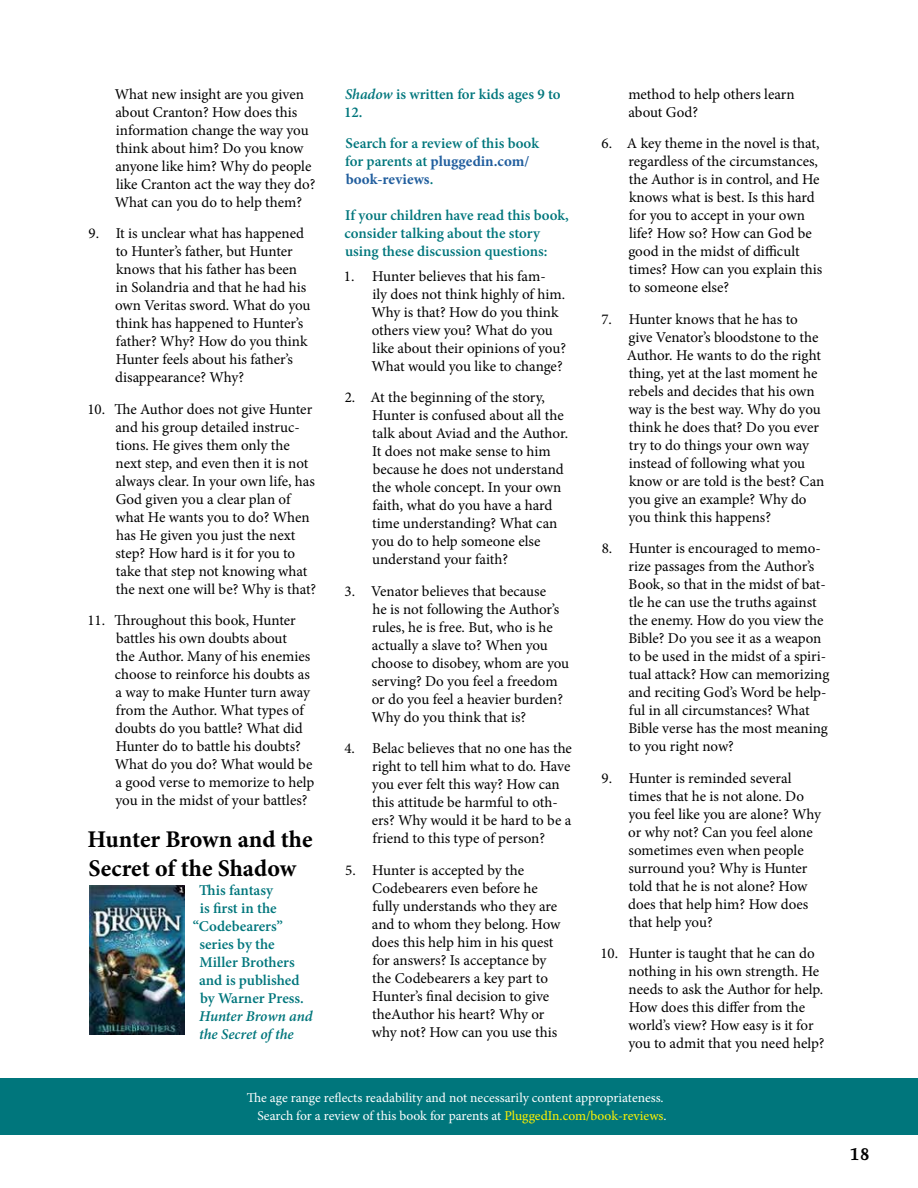
<style>
.page{position:relative;width:918px;height:1188px;background:#fff}
.page>*{position:absolute;margin:0;border:0;box-sizing:border-box;transform-origin:0 0}
.t1{font:700 24px/28.8px "Minion Pro";color:#000}
.t2{font:700 20.25px "Atma Serif OT";color:#000}
.t3{font:15px/18px "Minion Pro";letter-spacing:-.005em;color:#000}
.t4{font:600 15px/18px "Minion Pro";color:#00767c}
.t5{font:italic 600 15px/18px "Minion Pro";letter-spacing:-.005em;color:#00767c}
.t6{font:13.5px/18.3px "Minion Pro";letter-spacing:-.005em;color:#fff;text-align:right}
.s1{font-style:italic}
.s2{font-weight:700;color:#215e9e}
.s3{color:#fff200}
</style>
<div class="page">
<div style="left:0;top:1078px;width:918px;height:56px;background:#00767c"></div>
<img style="left:90px;top:886px;width:95px;height:149px">
<p class="t3" style="left:115px;top:85px;width:202px">What new insight are you given about Cranton? How does this information change the way you think about him? Do you know anyone like him? Why do people like Cranton act the way they do?<br>What can you do to help them?</p>
<p class="t3" style="left:115px;top:224px;width:197px;text-indent:-27px">9. It is unclear what has happened to Hunter’s father, but Hunter knows that his father has been in Solandria and that he had his own Veritas sword. What do you think has happened to Hunter’s father? Why? How do you think<br>Hunter feels about his father’s disappearance? Why?</p>
<p class="t3" style="left:115px;top:400px;width:202px;text-indent:-28px">10. The Author does not give Hunter and his group detailed instruc&shy;tions. He gives them only the next step, and even then it is not always clear. In your own life, has<br>God given you a clear plan of what He wants you to do? When has He given you just the next step? How hard is it for you to take that step not knowing what the next one will be? Why is that?</p>
<p class="t3" style="left:115px;top:611px;width:201px;text-indent:-28px">11. Throughout this book, Hunter battles his own doubts about<br>the Author. Many of his enemies choose to reinforce his doubts as a way to make Hunter turn away from the Author. What types of doubts do you battle? What did<br>Hunter do to battle his doubts?<br>What do you do? What would be a good verse to memorize to help you in the midst of your battles?</p>
<h1 class="t1" style="left:88px;top:825px;width:226px">Hunter Brown and the<br>Secret of the Shadow</h1>
<p class="t4" style="left:199px;top:881px;width:75px">This fantasy</p>
<p class="t4" style="left:200px;top:899px;width:78px">is first in the</p>
<p class="t4" style="left:193px;top:917px;width:91px">“Codebearers”</p>
<p class="t4" style="left:199px;top:935px;width:77px">series by the</p>
<p class="t4" style="left:200px;top:953px;width:97px">Miller Brothers</p>
<p class="t4" style="left:199px;top:971px;width:102px">and is published</p>
<p class="t4" style="left:200px;top:989px;width:105px">by Warner Press.</p>
<p class="t5" style="left:199px;top:1007px;width:115px">Hunter Brown and the Secret of the</p>
<p class="t4" style="left:344px;top:85px;width:218px"><span class="s1">Shadow</span> is written for kids ages 9 to<br>12.</p>
<p class="t4" style="left:345px;top:134px;width:195px">Search for a review of this book for parents at <span class="s2">pluggedin.com/ book-reviews</span>.</p>
<p class="t4" style="left:345px;top:206px;width:226px">If your children have read this book, consider talking about the story using these discussion questions:</p>
<p class="t3" style="left:371px;top:267px;width:196px;text-indent:-28px">1. Hunter believes that his fam-<br>ily does not think highly of him.<br>Why is that? How do you think others view you? What do you like about their opinions of you?<br>What would you like to change?</p>
<p class="t3" style="left:372px;top:389px;width:196px;text-indent:-27px">2. At the beginning of the story,<br>Hunter is confused about all the talk about Aviad and the Author.<br>It does not make sense to him because he does not understand the whole concept. In your own faith, what do you have a hard time understanding? What can you do to help someone else understand your faith?</p>
<p class="t3" style="left:371px;top:582px;width:199px;text-indent:-27px">3. Venator believes that because<br>he is not following the Author’s rules, he is free. But, who is he actually a slave to? When you choose to disobey, whom are you serving? Do you feel a freedom or do you feel a heavier burden?<br>Why do you think that is?</p>
<p class="t3" style="left:372px;top:740px;width:202px;text-indent:-27px">4. Belac believes that no one has the right to tell him what to do. Have you ever felt this way? How can this attitude be harmful to oth&shy;ers? Why would it be hard to be a friend to this type of person?</p>
<p class="t3" style="left:372px;top:861px;width:190px;text-indent:-27px">5. Hunter is accepted by the<br>Codebearers even before he fully understands who they are and to whom they belong. How does this help him in his quest for answers? Is acceptance by the Codebearers a key part to<br>Hunter’s final decision to give theAuthor his heart? Why or why not? How can you use this</p>
<p class="t3" style="left:628px;top:85px;width:168px">method to help others learn about God?</p>
<p class="t3" style="left:628px;top:134px;width:195px;text-indent:-27px">6. A key theme in the novel is that, regardless of the circumstances, the Author is in control, and He knows what is best. Is this hard for you to accept in your own life? How so? How can God be good in the midst of difficult times? How can you explain this to someone else?</p>
<p class="t3" style="left:627px;top:310px;width:199px;text-indent:-26px">7. Hunter knows that he has to give Venator’s bloodstone to the<br>Author. He wants to do the right thing, yet at the last moment he rebels and decides that his own way is the best way. Why do you think he does that? Do you ever try to do things your own way instead of following what you know or are told is the best? Can you give an example? Why do you think this happens?</p>
<p class="t3" style="left:629px;top:539px;width:202px;text-indent:-27px">8. Hunter is encouraged to memo&shy;rize passages from the Author’s<br>Book, so that in the midst of bat&shy;tle he can use the truths against the enemy. How do you view the<br>Bible? Do you see it as a weapon to be used in the midst of a spiri&shy;tual attack? How can memorizing and reciting God’s Word be help&shy;ful in all circumstances? What<br>Bible verse has the most meaning to you right now?</p>
<p class="t3" style="left:628px;top:769px;width:194px;text-indent:-27px">9. Hunter is reminded several times that he is not alone. Do you feel like you are alone? Why or why not? Can you feel alone sometimes even when people surround you? Why is Hunter told that he is not alone? How does that help him? How does that help you?</p>
<p class="t3" style="left:628px;top:944px;width:198px;text-indent:-28px">10. Hunter is taught that he can do nothing in his own strength. He needs to ask the Author for help.<br>How does this differ from the world’s view? How easy is it for you to admit that you need help?</p>
<p class="t6" style="left:247px;top:1088px;width:420px">The age range reflects readability and not necessarily content appropriateness.<br>Search for a review of this book for parents at <span class="s3">PluggedIn.com/book-reviews</span>.</p>
<h2 class="t2" style="left:850px;top:1142px;width:22px">18</h2>
</div>
